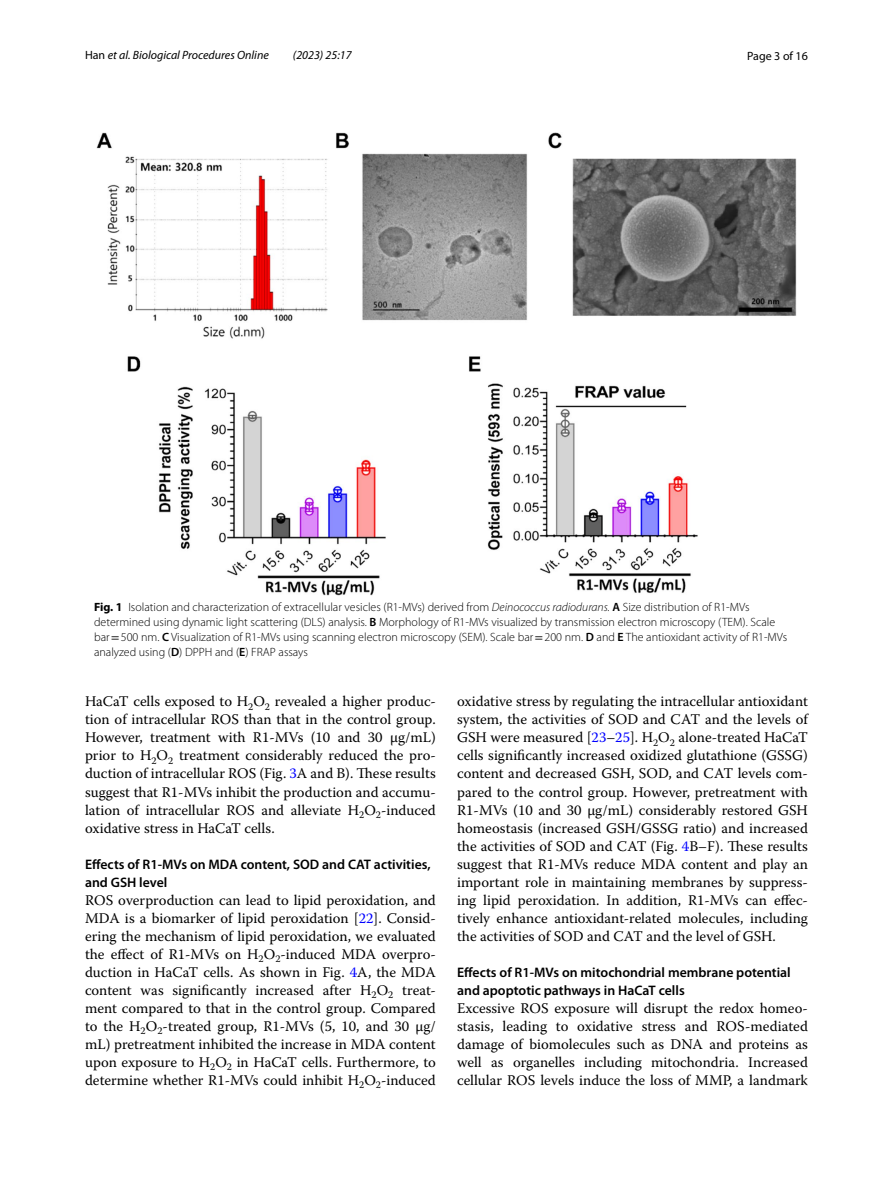
<style>
.page{position:relative;width:893px;height:1187px;background:#fff}
.page>*{position:absolute;margin:0;border:0;box-sizing:border-box;transform-origin:0 0}
.t1{font:14.7px/18px "Warnock Pro";color:#000;text-align:justify}
.t2{font:600 13.8px/18px "Myriad Pro";color:#000}
.t3{font:300 12px/15px "Myriad Pro";color:#000}
.t4{font:italic 12px "Myriad Pro";color:#000}
.t5{font:12px "Myriad Pro";color:#000}
.s1{font-style:normal}
.s2{font-weight:700}
.s3{font-style:italic}
.s4{font-weight:600}
.s5{font-family:"STIX";font-weight:400}
.s6{color:#00f}
</style>
<div class="page">
<img style="left:96px;top:133px;width:701px;height:462px">
<p class="t4" style="left:85px;top:48px;width:185px"><span class="s1">Han</span> et al. Biological Procedures Online</p>
<p class="t4" style="left:293px;top:48px;width:60px">(2023) 25:17</p>
<p class="t5" style="left:747px;top:48px;width:62px">Page 3 of 16</p>
<p class="t3" style="left:94px;top:599px;width:695px"><span class="s2">Fig. 1</span> Isolation and characterization of extracellular vesicles (R1-MVs) derived from <span class="s3">Deinococcus radiodurans.</span> <span class="s4">A</span> Size distribution of R1-MVs determined using dynamic light scattering (DLS) analysis. <span class="s4">B</span> Morphology of R1-MVs visualized by transmission electron microscopy (TEM). Scale bar<span class="s5">=</span>500 nm. <span class="s4">C</span> Visualization of R1-MVs using scanning electron microscopy (SEM). Scale bar<span class="s5">=</span>200 nm. <span class="s4">D</span> and <span class="s4">E</span> The antioxidant activity of R1-MVs analyzed using (<span class="s4">D</span>) DPPH and (<span class="s4">E</span>) FRAP assays</p>
<p class="t1" style="left:85px;top:692px;width:352px">HaCaT cells exposed to H<sub>2</sub>O<sub>2</sub> revealed a higher produc&shy;tion of intracellular ROS than that in the control group.<br>However, treatment with R1-MVs (10 and 30 μg/mL) prior to H<sub>2</sub>O<sub>2</sub> treatment considerably reduced the pro&shy;duction of intracellular ROS (Fig. <span class="s6">3</span>A and B). These results suggest that R1-MVs inhibit the production and accumu&shy;lation of intracellular ROS and alleviate H<sub>2</sub>O<sub>2</sub>-induced oxidative stress in HaCaT cells.</p>
<p class="t2" style="left:85px;top:854px;width:347px">Effects of R1‑MVs on MDA content, SOD and CAT activities, and GSH level</p>
<p class="t1" style="left:85px;top:890px;width:352px">ROS overproduction can lead to lipid peroxidation, and MDA is a biomarker of lipid peroxidation [<span class="s6">22</span>]. Consid&shy;ering the mechanism of lipid peroxidation, we evaluated the effect of R1-MVs on H<sub>2</sub>O<sub>2</sub>-induced MDA overpro&shy;duction in HaCaT cells. As shown in Fig. <span class="s6">4</span>A, the MDA content was significantly increased after H<sub>2</sub>O<sub>2</sub> treat&shy;ment compared to that in the control group. Compared to the H<sub>2</sub>O<sub>2</sub>-treated group, R1-MVs (5, 10, and 30 μg/ mL) pretreatment inhibited the increase in MDA content upon exposure to H<sub>2</sub>O<sub>2</sub> in HaCaT cells. Furthermore, to determine whether R1-MVs could inhibit H<sub>2</sub>O<sub>2</sub>-induced</p>
<p class="t1" style="left:457px;top:692px;width:352px">oxidative stress by regulating the intracellular antioxidant system, the activities of SOD and CAT and the levels of GSH were measured [<span class="s6">23</span>–<span class="s6">25</span>]. H<sub>2</sub>O<sub>2</sub> alone-treated HaCaT cells significantly increased oxidized glutathione (GSSG) content and decreased GSH, SOD, and CAT levels com&shy;pared to the control group. However, pretreatment with R1-MVs (10 and 30 μg/mL) considerably restored GSH homeostasis (increased GSH/GSSG ratio) and increased the activities of SOD and CAT (Fig. <span class="s6">4</span>B–F). These results suggest that R1-MVs reduce MDA content and play an important role in maintaining membranes by suppress&shy;ing lipid peroxidation. In addition, R1-MVs can effec&shy;tively enhance antioxidant-related molecules, including the activities of SOD and CAT and the level of GSH.</p>
<p class="t2" style="left:457px;top:962px;width:335px">Effects of R1‑MVs on mitochondrial membrane potential and apoptotic pathways in HaCaT cells</p>
<p class="t1" style="left:457px;top:998px;width:352px">Excessive ROS exposure will disrupt the redox homeo&shy;stasis, leading to oxidative stress and ROS-mediated damage of biomolecules such as DNA and proteins as well as organelles including mitochondria. Increased cellular ROS levels induce the loss of MMP, a landmark</p>
</div>
